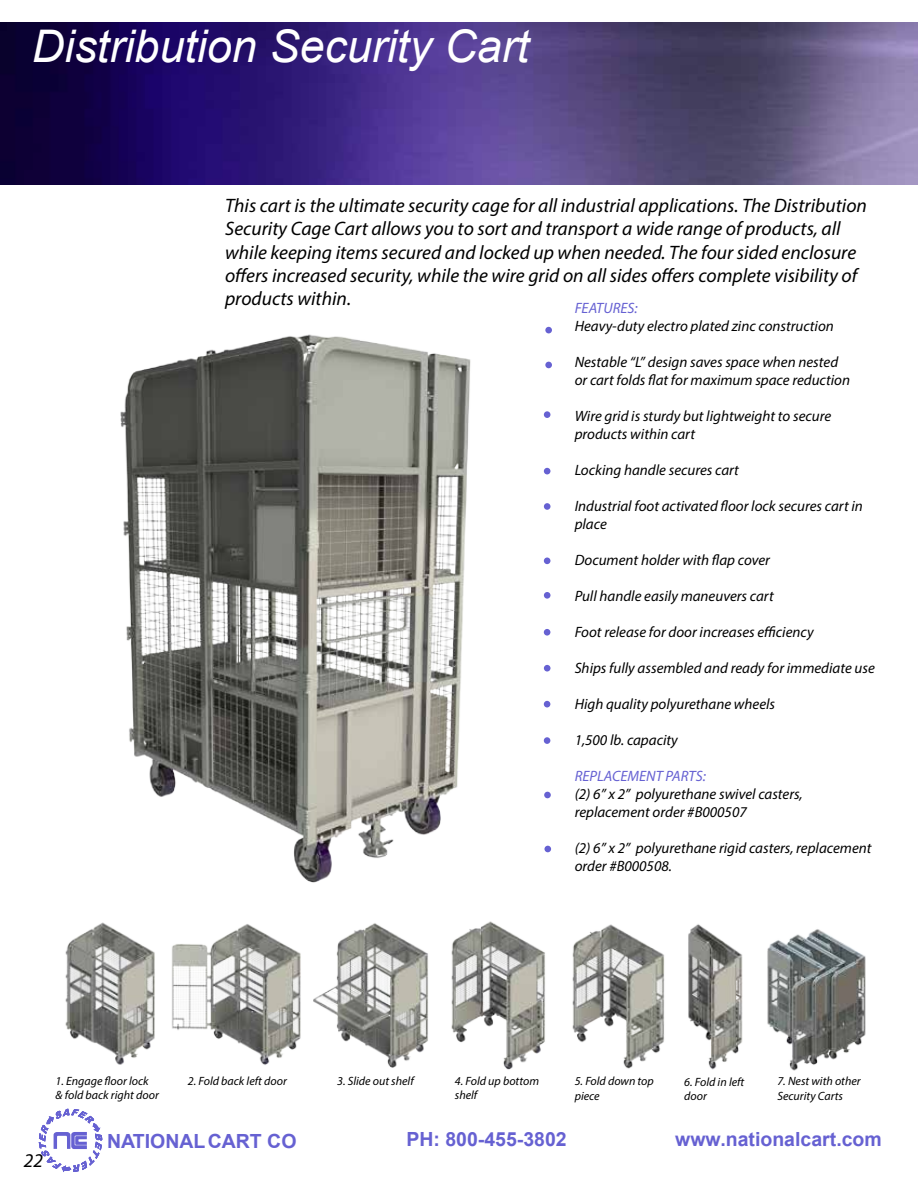
<style>
.page{position:relative;width:918px;height:1188px;background:#fff}
.page>*{position:absolute;margin:0;border:0;box-sizing:border-box;transform-origin:0 0}
.t1{font:italic 45px "Arial";color:#fff}
.t2{font:italic 19.5px/23.4px "Myriad Pro";color:#000}
.t3{font:700 19.5px "Arial";color:#6661d2}
.t4{font:italic 15px/18px "Myriad Pro";color:#000}
.t5{font:italic 15px "Myriad Pro";color:#6661d2}
.t6{font:italic 12px/14.4px "Myriad Pro";color:#000}
</style>
<div class="page">
<svg style="left:39px;top:1109px;width:63px;height:63px"></svg>
<img style="left:0;top:23px;width:918px;height:162px">
<div style="left:545px;top:327px;width:7px;height:6px;background:#6661d2;border-radius:50%"></div>
<svg style="left:544px;top:468px;width:6px;height:6px"></svg>
<div style="left:545px;top:362px;width:7px;height:6px;background:#6661d2;border-radius:50%"></div>
<div style="left:544px;top:503px;width:6px;height:7px;background:#6661d2;border-radius:50%"></div>
<div style="left:544px;top:411px;width:6px;height:7px;background:#6661d2;border-radius:50%"></div>
<svg style="left:544px;top:558px;width:6px;height:6px"></svg>
<div style="left:544px;top:592px;width:6px;height:7px;background:#6661d2;border-radius:50%"></div>
<div style="left:544px;top:629px;width:6px;height:7px;background:#6661d2;border-radius:50%"></div>
<div style="left:544px;top:665px;width:6px;height:7px;background:#6661d2;border-radius:50%"></div>
<div style="left:544px;top:792px;width:7px;height:6px;background:#6661d2;border-radius:50%"></div>
<div style="left:544px;top:846px;width:7px;height:6px;background:#6661d2;border-radius:50%"></div>
<img style="left:120px;top:334px;width:351px;height:549px">
<img style="left:65px;top:922px;width:90px;height:143px">
<img style="left:172px;top:924px;width:129px;height:141px">
<img style="left:314px;top:923px;width:114px;height:145px">
<img style="left:451px;top:921px;width:94px;height:149px">
<img style="left:572px;top:924px;width:93px;height:145px">
<img style="left:688px;top:924px;width:55px;height:146px">
<img style="left:767px;top:929px;width:99px;height:142px">
<svg style="left:544px;top:701px;width:6px;height:6px"></svg>
<div style="left:544px;top:737px;width:6px;height:7px;background:#6661d2;border-radius:50%"></div>
<h1 class="t1" style="left:32px;top:17px;width:499px">Distribution Security Cart</h1>
<p class="t2" style="left:225px;top:193px;width:643px">This cart is the ultimate security cage for all industrial applications. The Distribution Security Cage Cart allows you to sort and transport a wide range of products, all while keeping items secured and locked up when needed. The four sided enclosure offers increased security, while the wire grid on all sides offers complete visibility of products within.</p>
<p class="t5" style="left:575px;top:299px;width:65px">FEATURES:</p>
<p class="t4" style="left:575px;top:317px;width:261px">Heavy-duty electro plated zinc construction</p>
<p class="t4" style="left:575px;top:353px;width:277px">Nestable “L” design saves space when nested or cart folds flat for maximum space reduction</p>
<p class="t4" style="left:575px;top:407px;width:258px">Wire grid is sturdy but lightweight to secure products within cart</p>
<p class="t4" style="left:575px;top:461px;width:166px">Locking handle secures cart</p>
<p class="t4" style="left:575px;top:497px;width:290px">Industrial foot activated floor lock secures cart in place</p>
<p class="t4" style="left:575px;top:551px;width:197px">Document holder with flap cover</p>
<p class="t4" style="left:575px;top:587px;width:201px">Pull handle easily maneuvers cart</p>
<p class="t4" style="left:575px;top:623px;width:240px">Foot release for door increases efficiency</p>
<p class="t4" style="left:575px;top:659px;width:302px">Ships fully assembled and ready for immediate use</p>
<p class="t4" style="left:575px;top:695px;width:202px">High quality polyurethane wheels</p>
<p class="t4" style="left:575px;top:731px;width:105px">1,500 lb. capacity</p>
<p class="t5" style="left:575px;top:767px;width:133px">REPLACEMENT PARTS:</p>
<p class="t4" style="left:575px;top:785px;width:230px">(2) 6” x 2” polyurethane swivel casters, replacement order #B000507</p>
<p class="t4" style="left:575px;top:839px;width:298px">(2) 6” x 2” polyurethane rigid casters, replacement order #B000508.</p>
<p class="t6" style="left:56px;top:1074px;width:105px">1. Engage floor lock &amp; fold back right door</p>
<p class="t6" style="left:188px;top:1074px;width:100px">2. Fold back left door</p>
<p class="t6" style="left:337px;top:1074px;width:78px">3. Slide out shelf</p>
<p class="t6" style="left:455px;top:1073px;width:86px">4. Fold up bottom shelf</p>
<p class="t6" style="left:575px;top:1074px;width:81px">5. Fold down top piece</p>
<p class="t6" style="left:684px;top:1074px;width:62px">6. Fold in left door</p>
<p class="t6" style="left:777px;top:1074px;width:85px">7. Nest with other<br>Security Carts</p>
<h2 class="t2" style="left:24px;top:1149px;width:21px">22</h2>
<h2 class="t3" style="left:107px;top:1128px;width:191px">NATIONAL CART CO</h2>
<h2 class="t3" style="left:406px;top:1127px;width:162px">PH: 800-455-3802</h2>
<h2 class="t3" style="left:675px;top:1127px;width:208px">www.nationalcart.com</h2>
</div>
